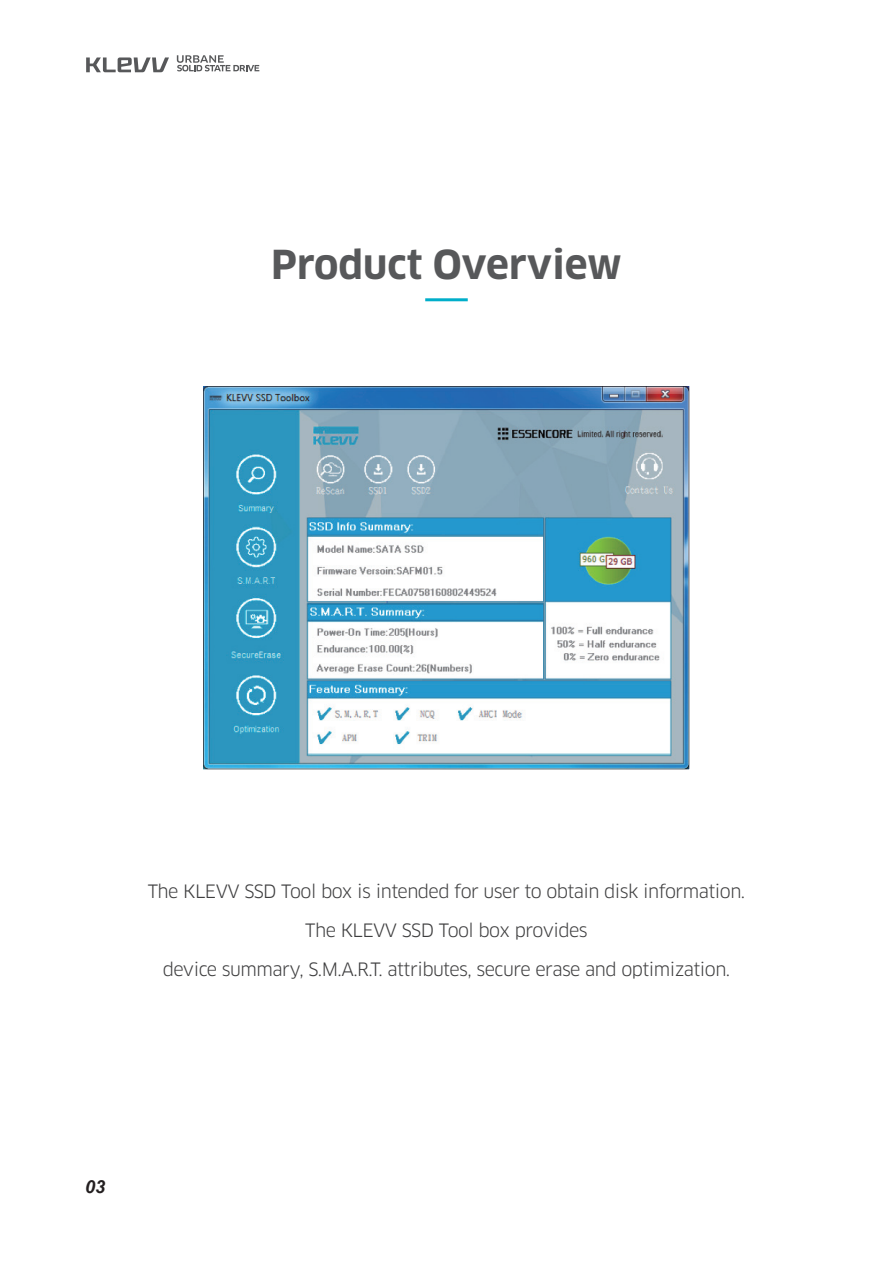
<style>
.page{position:relative;width:893px;height:1263px;background:#fff}
.page>*{position:absolute;margin:0;border:0;box-sizing:border-box;transform-origin:0 0}
.t1{font:700 39px "Clan OT";color:#57585a}
.t2{font:18px/39px "Clan OT";letter-spacing:-.03em;color:#3e3e3f;text-align:center}
.t3{font:italic 700 18px "Arial";color:#231f20}
</style>
<div class="page">
<hr style="left:85px;top:85px;width:723px;height:1px;background:#57585a">
<img style="left:203px;top:387px;width:487px;height:383px">
<hr style="left:425px;top:298px;width:43px;height:3px;background:#00aeca">
<svg style="left:86px;top:57px;width:83px;height:15px"></svg>
<svg style="left:177px;top:55px;width:82px;height:16px"></svg>
<h1 class="t1" style="left:271px;top:242px;width:352px">Product Overview</h1>
<p class="t2" style="left:148px;top:871px;width:599px">The KLEVV SSD Tool box is intended for user to obtain disk information.<br>The KLEVV SSD Tool box provides<br>device summary, S.M.A.R.T. attributes, secure erase and optimization.</p>
<p class="t3" style="left:85px;top:1175px;width:22px">03</p>
</div>
